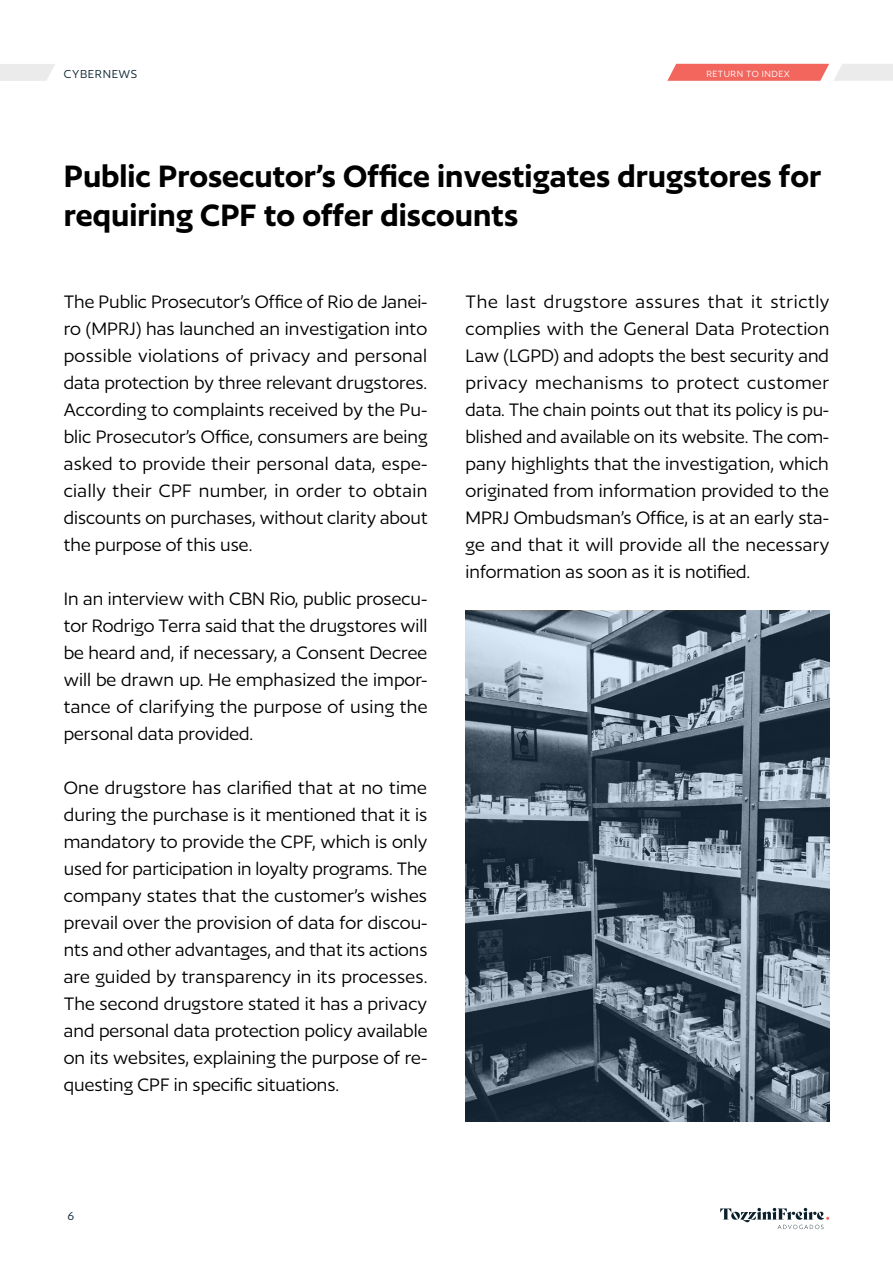
<style>
.page{position:relative;width:893px;height:1263px;background:#fff}
.page>*{position:absolute;margin:0;border:0;box-sizing:border-box;transform-origin:0 0}
.t1{font:600 36px/39px "Author";color:#000}
.t2{font:21px/27px "Author";color:#000;text-align:justify}
.t3{font:13.5px "Author";letter-spacing:.05em;color:#0b2430}
.t4{font:10.5px "Author";letter-spacing:.05em;color:#fff}
</style>
<div class="page">
<svg style="left:720px;top:1208px;width:109px;height:21px"></svg>
<svg style="left:0;top:64px;width:55px;height:17px"></svg>
<svg style="left:667px;top:64px;width:226px;height:17px;background:#f1938e"></svg>
<img style="left:466px;top:611px;width:363px;height:510px">
<p class="t3" style="left:64px;top:67px;width:75px">CYBERNEWS</p>
<p class="t4" style="left:706px;top:68px;width:85px">RETURN TO INDEX</p>
<h1 class="t1" style="left:64px;top:156px;width:759px">Public Prosecutor’s Office investigates drugstores for requiring CPF to offer discounts</h1>
<p class="t2" style="left:64px;top:288px;width:365px">The Public Prosecutor’s Office of Rio de Janei&shy;ro (MPRJ) has launched an investigation into possible violations of privacy and personal data protection by three relevant drugstores.<br>According to complaints received by the Pu&shy;blic Prosecutor’s Office, consumers are being asked to provide their personal data, espe&shy;cially their CPF number, in order to obtain discounts on purchases, without clarity about the purpose of this use.</p>
<p class="t2" style="left:64px;top:585px;width:365px">In an interview with CBN Rio, public prosecu&shy;tor Rodrigo Terra said that the drugstores will be heard and, if necessary, a Consent Decree will be drawn up. He emphasized the impor&shy;tance of clarifying the purpose of using the personal data provided.</p>
<p class="t2" style="left:64px;top:774px;width:365px">One drugstore has clarified that at no time during the purchase is it mentioned that it is mandatory to provide the CPF, which is only used for participation in loyalty programs. The company states that the customer’s wishes prevail over the provision of data for discou&shy;nts and other advantages, and that its actions are guided by transparency in its processes.<br>The second drugstore stated it has a privacy and personal data protection policy available on its websites, explaining the purpose of re&shy;questing CPF in specific situations.</p>
<p class="t2" style="left:466px;top:288px;width:365px">The last drugstore assures that it strictly complies with the General Data Protection Law (LGPD) and adopts the best security and privacy mechanisms to protect customer data. The chain points out that its policy is pu&shy;blished and available on its website. The com&shy;pany highlights that the investigation, which originated from information provided to the MPRJ Ombudsman’s Office, is at an early sta&shy;ge and that it will provide all the necessary information as soon as it is notified.</p>
<p class="t3" style="left:68px;top:1209px;width:8px">6</p>
</div>
